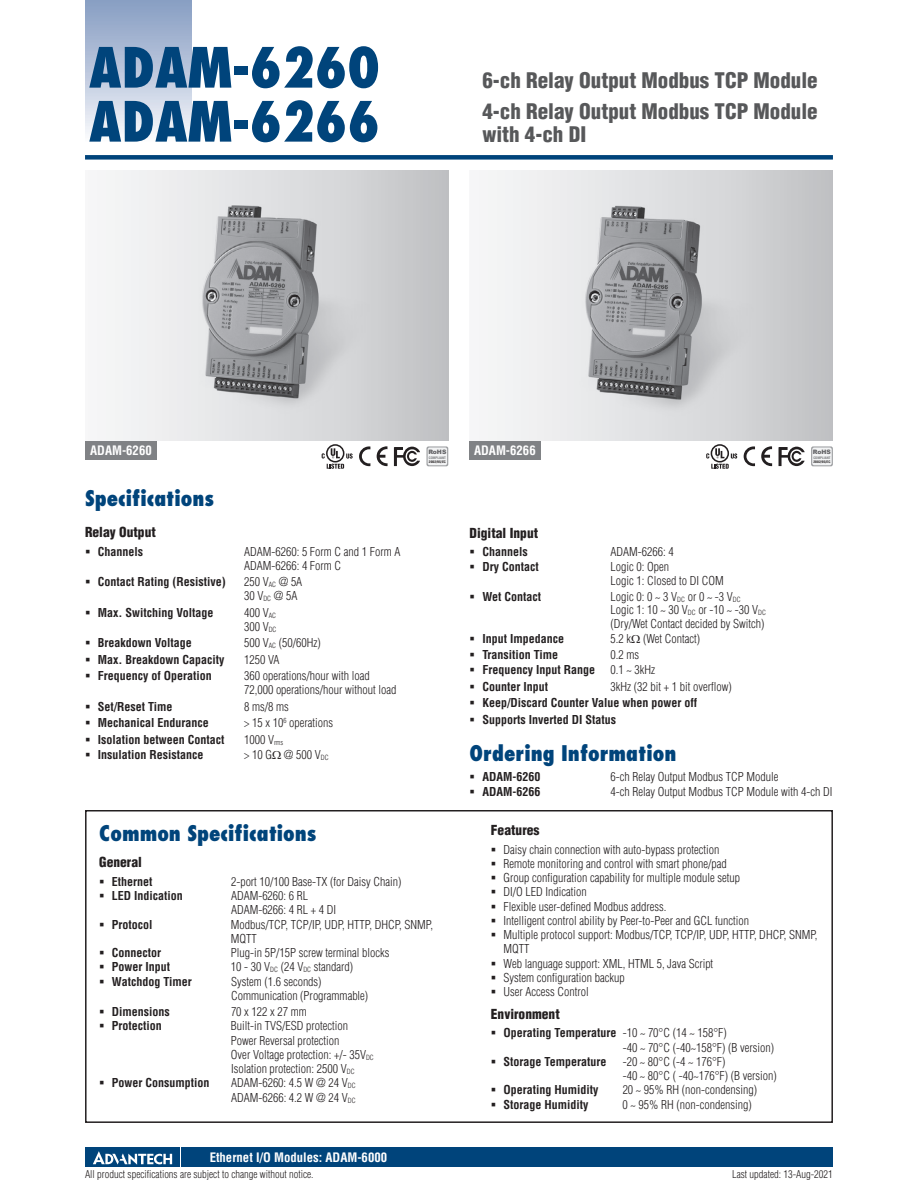
<style>
.page{position:relative;width:918px;height:1188px;background:#fff}
.page>*{position:absolute;margin:0;border:0;box-sizing:border-box;transform-origin:0 0}
.t1{font:800 condensed 54px/54px "Futura";color:#00447b}
.t2{font:900 condensed 21px/31px "Helvetica";color:#57585a}
.t3{font:800 condensed 21px "Futura";color:#00447b}
.t4{font:900 condensed 13.5px "Helvetica";color:#231f20}
.t5{font:700 condensed 12.75px "Helvetica";color:#fff}
.t6{font:300 condensed 12px/14.2px "Helvetica";color:#231f20}
.t7{font:700 condensed 12px/16.4px "Helvetica";color:#231f20}
.t8{font:300 condensed 10.5px "Helvetica";color:#231f20}
.t9{font:900 6px "Arial";color:#636366}
.t10{font:700 condensed 3.3px "Helvetica";color:#231f20;scale:1.11 1}
.t11{font:700 condensed 3.3px "Helvetica";color:#76787b;scale:1.05 1}
.s1{font-weight:700}
</style>
<div class="page">
<div style="left:85px;top:155px;width:748px;height:5px;background:#00447b"></div>
<div style="left:85px;top:0;width:106px;height:143px;background:linear-gradient(to bottom,#849bc1,#f9fafc)"></div>
<div style="left:182px;top:1147px;width:651px;height:20px;background:#00447b"></div>
<div style="left:85px;top:1147px;width:95px;height:20px;background:#00447b"></div>
<svg style="left:93px;top:1151px;width:79px;height:14px"></svg>
<svg style="left:811px;top:446px;width:22px;height:20px"></svg>
<div style="left:812px;top:448px;width:20px;height:17px;background:#f2f3f4;border-radius:2px"></div>
<svg style="left:426px;top:446px;width:22px;height:20px"></svg>
<div style="left:428px;top:448px;width:19px;height:17px;background:#f2f3f4;border-radius:2px"></div>
<svg style="left:744px;top:446px;width:11px;height:20px"></svg>
<svg style="left:761px;top:446px;width:11px;height:21px"></svg>
<svg style="left:359px;top:446px;width:11px;height:20px"></svg>
<svg style="left:377px;top:446px;width:11px;height:21px"></svg>
<svg style="left:779px;top:447px;width:26px;height:19px"></svg>
<svg style="left:394px;top:447px;width:26px;height:19px"></svg>
<div style="left:711px;top:444px;width:18px;height:19px;border:2px solid #231f20;border-radius:50%"></div>
<svg style="left:706px;top:448px;width:31px;height:21px"></svg>
<div style="left:326px;top:444px;width:18px;height:19px;border:2px solid #231f20;border-radius:50%"></div>
<svg style="left:322px;top:448px;width:31px;height:21px"></svg>
<div style="left:85px;top:440px;width:72px;height:20px;background:#808285"></div>
<div style="left:469px;top:440px;width:72px;height:20px;background:#808285"></div>
<img style="left:488px;top:170px;width:345px;height:270px">
<img style="left:106px;top:170px;width:342px;height:270px">
<div style="left:85px;top:810px;width:748px;height:313px;border:2px solid #231f20"></div>
<h1 class="t1" style="left:89px;top:40px;width:293px">ADAM-6260<br>ADAM-6266</h1>
<h2 class="t2" style="left:482px;top:65px;width:337px">6-ch Relay Output Modbus TCP Module<br>4-ch Relay Output Modbus TCP Module</h2>
<h2 class="t2" style="left:482px;top:118px;width:105px">with 4-ch DI</h2>
<p class="t5" style="left:90px;top:442px;width:63px">ADAM-6260</p>
<p class="t5" style="left:474px;top:442px;width:63px">ADAM-6266</p>
<p class="t9" style="left:428px;top:448px;width:20px">RoHS</p>
<p class="t11" style="left:429px;top:455px;width:18px">COMPLIANT</p>
<p class="t10" style="left:429px;top:460px;width:17px">2002/95/EC</p>
<p class="t9" style="left:813px;top:448px;width:20px">RoHS</p>
<p class="t11" style="left:813px;top:455px;width:18px">COMPLIANT</p>
<p class="t10" style="left:813px;top:460px;width:17px">2002/95/EC</p>
<h2 class="t3" style="left:85px;top:485px;width:131px">Specifications</h2>
<p class="t4" style="left:85px;top:524px;width:72px">Relay Output</p>
<p class="t7" style="left:98px;top:543px;width:47px">Channels</p>
<p class="t6" style="left:244px;top:544px;width:158px">ADAM-6260: 5 Form C and 1 Form A<br>ADAM-6266: 4 Form C</p>
<p class="t7" style="left:98px;top:574px;width:129px">Contact Rating (Resistive)</p>
<p class="t6" style="left:244px;top:575px;width:60px">250 V<sub>AC</sub> @ 5A<br>30 V<sub>DC</sub> @ 5A</p>
<p class="t7" style="left:98px;top:604px;width:117px">Max. Switching Voltage</p>
<p class="t6" style="left:244px;top:605px;width:34px">400 V<sub>AC<br></sub>300 V<sub>DC</sub></p>
<p class="t7" style="left:98px;top:635px;width:96px">Breakdown Voltage</p>
<p class="t6" style="left:244px;top:636px;width:78px">500 V<sub>AC</sub> (50/60Hz)</p>
<p class="t7" style="left:98px;top:651px;width:128px">Max. Breakdown Capacity</p>
<p class="t6" style="left:244px;top:652px;width:37px">1250 VA</p>
<p class="t7" style="left:98px;top:668px;width:115px">Frequency of Operation</p>
<p class="t6" style="left:244px;top:669px;width:154px">360 operations/hour with load<br>72,000 operations/hour without load</p>
<p class="t7" style="left:98px;top:698px;width:76px">Set/Reset Time</p>
<p class="t6" style="left:244px;top:699px;width:46px">8 ms/8 ms</p>
<p class="t7" style="left:98px;top:715px;width:112px">Mechanical Endurance</p>
<p class="t6" style="left:244px;top:716px;width:91px">&gt; 15 x 10<sup>6</sup> operations</p>
<p class="t7" style="left:98px;top:731px;width:128px">Isolation between Contact</p>
<p class="t6" style="left:244px;top:732px;width:41px">1000 V<sub>rms</sub></p>
<p class="t7" style="left:98px;top:747px;width:107px">Insulation Resistance</p>
<p class="t6" style="left:244px;top:748px;width:86px">&gt; 10 G @ 500 V<sub>DC</sub></p>
<h2 class="t3" style="left:99px;top:820px;width:219px">Common Specifications</h2>
<p class="t4" style="left:99px;top:854px;width:44px">General</p>
<p class="t7" style="left:112px;top:873px;width:42px">Ethernet</p>
<p class="t6" style="left:231px;top:874px;width:172px">2-port 10/100 Base-TX (for Daisy Chain)</p>
<p class="t7" style="left:112px;top:887px;width:73px">LED Indication</p>
<p class="t6" style="left:231px;top:888px;width:107px">ADAM-6260: 6 RL<br>ADAM-6266: 4 RL + 4 DI</p>
<p class="t7" style="left:112px;top:916px;width:42px">Protocol</p>
<p class="t6" style="left:231px;top:917px;width:204px">Modbus/TCP, TCP/IP, UDP, HTTP, DHCP, SNMP,<br>MQTT</p>
<p class="t7" style="left:112px;top:944px;width:51px">Connector</p>
<p class="t6" style="left:231px;top:945px;width:160px">Plug-in 5P/15P screw terminal blocks</p>
<p class="t7" style="left:112px;top:959px;width:60px">Power Input</p>
<p class="t6" style="left:231px;top:960px;width:124px">10 - 30 V<sub>DC</sub> (24 V<sub>DC</sub> standard)</p>
<p class="t7" style="left:112px;top:973px;width:81px">Watchdog Timer</p>
<p class="t6" style="left:231px;top:974px;width:139px">System (1.6 seconds)<br>Communication (Programmable)</p>
<p class="t7" style="left:112px;top:1004px;width:59px">Dimensions</p>
<p class="t6" style="left:231px;top:1005px;width:77px">70 x 122 x 27 mm</p>
<p class="t7" style="left:112px;top:1018px;width:52px">Protection</p>
<p class="t6" style="left:231px;top:1019px;width:144px">Built-in TVS/ESD protection<br>Power Reversal protection<br>Over Voltage protection: +/- 35V<sub>DC<br></sub>Isolation protection: 2500 V<sub>DC</sub></p>
<p class="t7" style="left:112px;top:1075px;width:99px">Power Consumption</p>
<p class="t6" style="left:231px;top:1076px;width:126px">ADAM-6260: 4.5 W @ 24 V<sub>DC<br></sub>ADAM-6266: 4.2 W @ 24 V<sub>DC</sub></p>
<p class="t5" style="left:210px;top:1149px;width:179px">Ethernet I/O Modules: ADAM-6000</p>
<p class="t4" style="left:470px;top:525px;width:70px">Digital Input</p>
<p class="t7" style="left:482px;top:543px;width:47px">Channels</p>
<p class="t6" style="left:611px;top:544px;width:65px">ADAM-6266: 4</p>
<p class="t7" style="left:482px;top:559px;width:58px">Dry Contact</p>
<p class="t6" style="left:611px;top:560px;width:115px;line-height:13.5px">Logic 0: Open<br>Logic 1: Closed to DI COM</p>
<p class="t7" style="left:482px;top:588px;width:60px">Wet Contact</p>
<p class="t6" style="left:611px;top:589px;width:157px;line-height:13.5px">Logic 0: 0 ~ 3 V<sub>DC</sub> or 0 ~ -3 V<sub>DC<br></sub>Logic 1: 10 ~ 30 V<sub>DC</sub> or -10 ~ -30 V<sub>DC </sub>(Dry/Wet Contact decided by Switch)</p>
<p class="t7" style="left:482px;top:631px;width:83px">Input Impedance</p>
<p class="t6" style="left:611px;top:632px;width:91px">5.2 k (Wet Contact)</p>
<p class="t7" style="left:482px;top:646px;width:77px">Transition Time</p>
<p class="t6" style="left:611px;top:647px;width:30px">0.2 ms</p>
<p class="t7" style="left:482px;top:662px;width:114px">Frequency Input Range</p>
<p class="t6" style="left:611px;top:663px;width:46px">0.1 ~ 3kHz</p>
<p class="t7" style="left:482px;top:678px;width:67px">Counter Input</p>
<p class="t6" style="left:611px;top:679px;width:123px">3kHz (32 bit + 1 bit overflow)</p>
<p class="t7" style="left:482px;top:695px;width:216px">Keep/Discard Counter Value when power off<br>Supports Inverted DI Status</p>
<h2 class="t3" style="left:470px;top:740px;width:208px">Ordering Information</h2>
<p class="t7" style="left:482px;top:768px;width:60px">ADAM-6260</p>
<p class="t6" style="left:611px;top:769px;width:169px">6-ch Relay Output Modbus TCP Module</p>
<p class="t7" style="left:482px;top:784px;width:60px">ADAM-6266</p>
<p class="t6" style="left:611px;top:785px;width:223px">4-ch Relay Output Modbus TCP Module with 4-ch DI</p>
<p class="t4" style="left:491px;top:822px;width:50px">Features</p>
<p class="t6" style="left:504px;top:842px;width:315px">Daisy chain connection with auto-bypass protection<br>Remote monitoring and control with smart phone/pad<br>Group configuration capability for multiple module setup<br>DI/O LED Indication<br>Flexible user-defined Modbus address.<br>Intelligent control ability by Peer-to-Peer and GCL function<br>Multiple protocol support: Modbus/TCP, TCP/IP, UDP, HTTP, DHCP, SNMP, MQTT<br>Web language support: XML, HTML 5, Java Script<br>System configuration backup<br>User Access Control</p>
<p class="t4" style="left:491px;top:1005px;width:70px">Environment</p>
<p class="t6" style="left:623px;top:1026px;width:153px;text-indent:-119px"><span class="s1">Operating Temperature</span> -10 ~ 70°C (14 ~ 158°F)<br>-40 ~ 70°C (-40~158°F) (B version)</p>
<p class="t7" style="left:504px;top:1053px;width:104px">Storage Temperature</p>
<p class="t6" style="left:623px;top:1054px;width:156px">-20 ~ 80°C (-4 ~ 176°F)<br>-40 ~ 80°C ( -40~176°F) (B version)</p>
<p class="t7" style="left:504px;top:1082px;width:97px">Operating Humidity</p>
<p class="t6" style="left:623px;top:1083px;width:136px">20 ~ 95% RH (non-condensing)</p>
<p class="t7" style="left:504px;top:1096px;width:87px">Storage Humidity</p>
<p class="t6" style="left:623px;top:1097px;width:131px">0 ~ 95% RH (non-condensing)</p>
<p class="t8" style="left:85px;top:1167px;width:230px">All product specifications are subject to change without notice.</p>
<p class="t8" style="left:732px;top:1167px;width:102px">Last updated: 13-Aug-2021</p>
</div>
